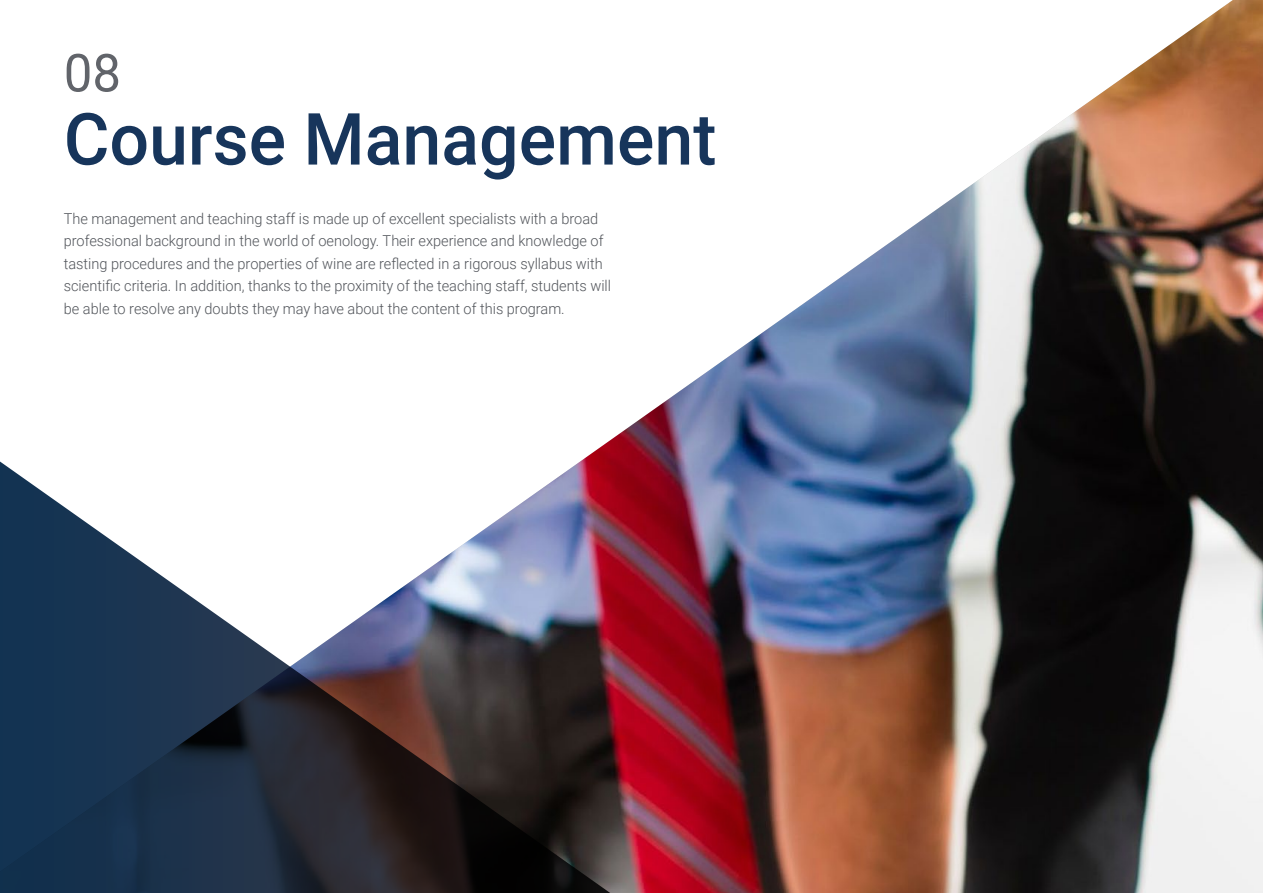
<style>
.page{position:relative;width:1263px;height:893px;background:#fff}
.page>*{position:absolute;margin:0;border:0;box-sizing:border-box;transform-origin:0 0}
.t1{font:500 72px "Roboto";color:#17355b}
.t2{font:52.5px "Roboto";color:#61646a}
.t3{font:300 15px/22.5px "Roboto";color:#52555b}
</style>
<div class="page">
<img style="left:602px;top:0;width:661px;height:893px">
<svg style="left:0;top:446px;width:640px;height:447px"></svg>
<h2 class="t2" style="left:64px;top:36px;width:59px">08</h2>
<h1 class="t1" style="left:64px;top:89px;width:654px">Course Management</h1>
<p class="t3" style="left:64px;top:207px;width:549px">The management and teaching staff is made up of excellent specialists with a broad professional background in the world of oenology. Their experience and knowledge of tasting procedures and the properties of wine are reflected in a rigorous syllabus with scientific criteria. In addition, thanks to the proximity of the teaching staff, students will be able to resolve any doubts they may have about the content of this program.</p>
</div>
